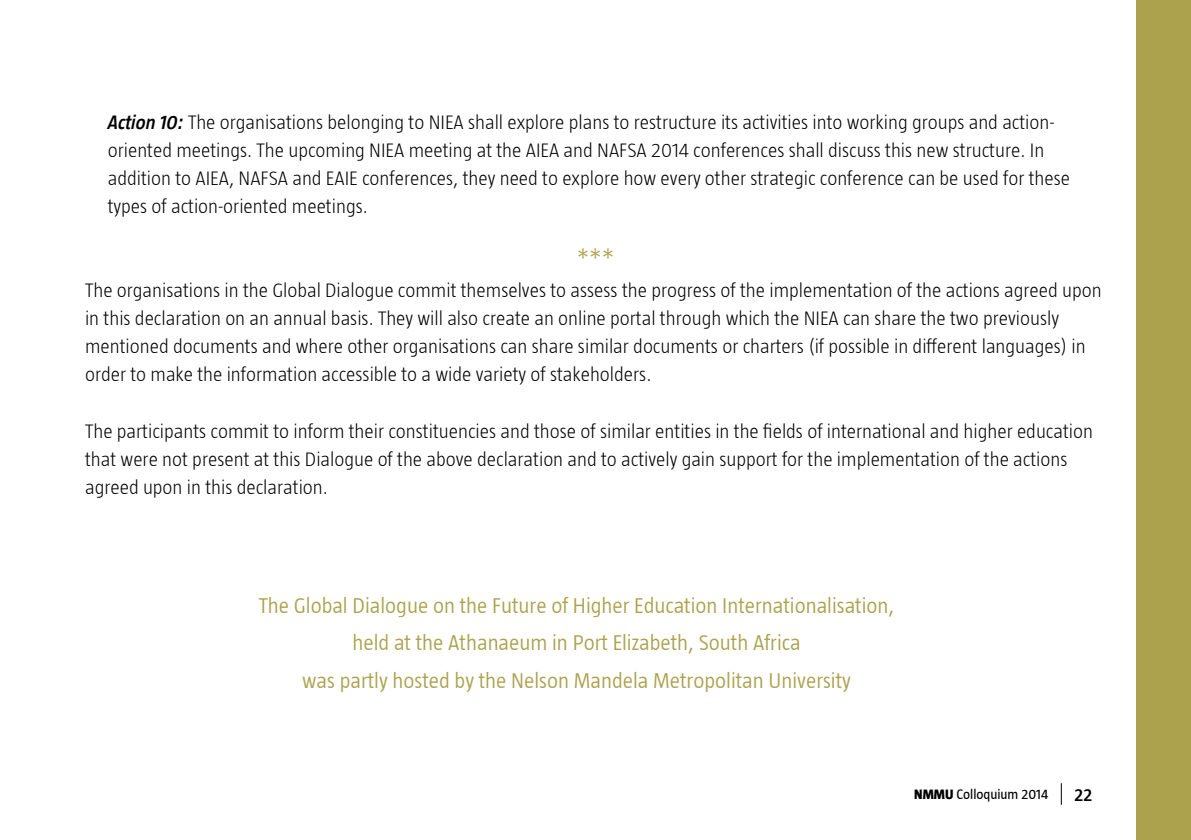
<style>
.page{position:relative;width:1191px;height:840px;background:#fff}
.page>*{position:absolute;margin:0;border:0;box-sizing:border-box;transform-origin:0 0}
.t1{font:300 28px "Taz";color:#aca24e}
.t2{font:300 22px/37.6px "Taz";color:#aca24e;text-align:center}
.t3{font:300 20px/28px "Taz";color:#000}
.t4{font:600 18px "Taz";color:#000}
.t5{font:14px "Taz";color:#000}
.s1{font-weight:600;font-style:italic}
.s2{font-weight:800}
</style>
<div class="page">
<div style="left:1136px;top:0;width:55px;height:839px;background:#aca24e"></div>
<svg style="left:1061px;top:783px;width:1px;height:21px"></svg>
<p class="t3" style="left:108px;top:108px;width:964px"><span class="s1">Action 10:</span> The organisations belonging to NIEA shall explore plans to restructure its activities into working groups and action&shy;oriented meetings. The upcoming NIEA meeting at the AIEA and NAFSA 2014 conferences shall discuss this new structure. In addition to AIEA, NAFSA and EAIE conferences, they need to explore how every other strategic conference can be used for these types of action-oriented meetings.</p>
<h1 class="t1" style="left:577px;top:245px;width:39px">***</h1>
<p class="t3" style="left:85px;top:276px;width:1018px">The organisations in the Global Dialogue commit themselves to assess the progress of the implementation of the actions agreed upon in this declaration on an annual basis. They will also create an online portal through which the NIEA can share the two previously mentioned documents and where other organisations can share similar documents or charters (if possible in different languages) in order to make the information accessible to a wide variety of stakeholders.</p>
<p class="t3" style="left:85px;top:416px;width:1009px">The participants commit to inform their constituencies and those of similar entities in the fields of international and higher education that were not present at this Dialogue of the above declaration and to actively gain support for the implementation of the actions agreed upon in this declaration.</p>
<p class="t2" style="left:259px;top:586px;width:637px">The Global Dialogue on the Future of Higher Education Internationalisation, held at the Athanaeum in Port Elizabeth, South Africa<br>was partly hosted by the Nelson Mandela Metropolitan University</p>
<p class="t5" style="left:914px;top:786px;width:135px"><span class="s2">NMMU</span> Colloquium 2014</p>
<p class="t4" style="left:1074px;top:785px;width:19px">22</p>
</div>
